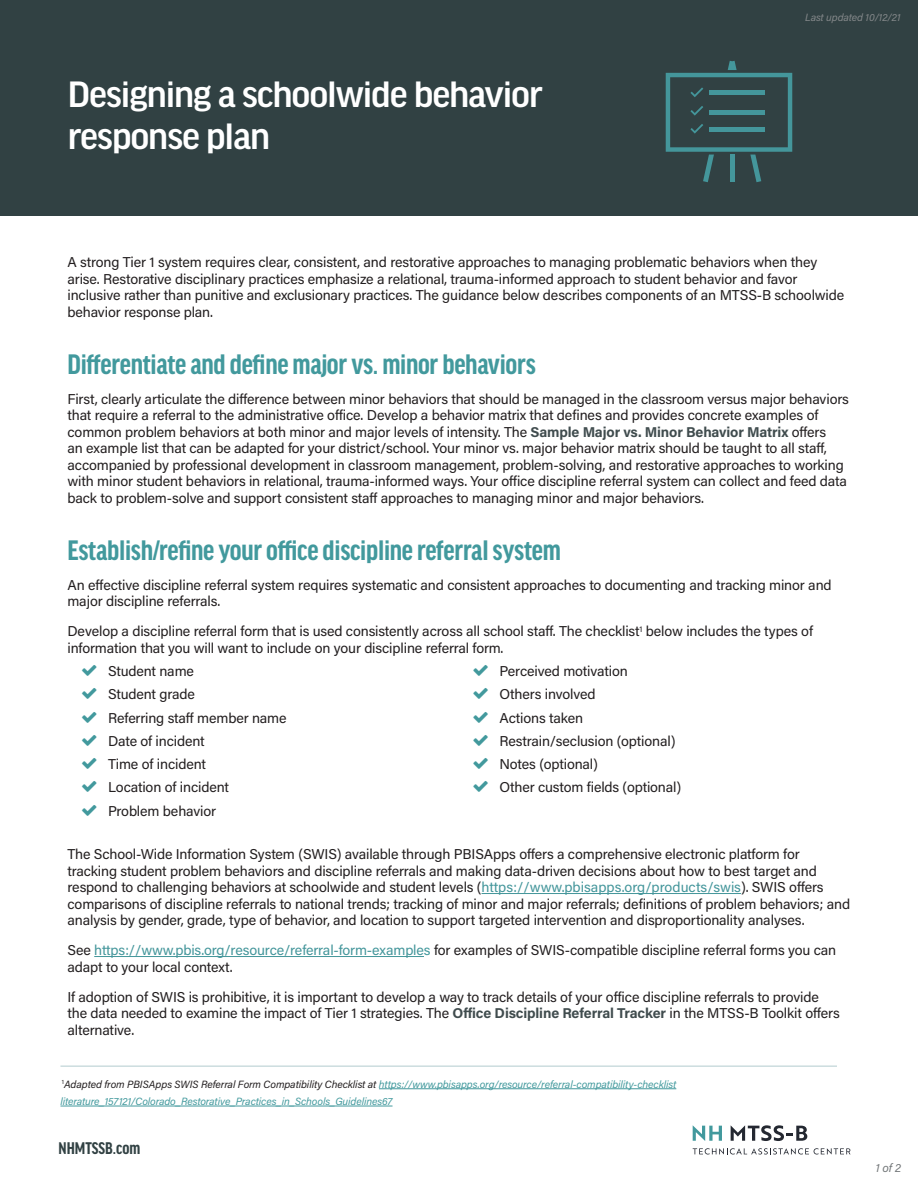
<style>
.page{position:relative;width:918px;height:1188px;background:#fff}
.page>*{position:absolute;margin:0;border:0;box-sizing:border-box;transform-origin:0 0}
.t1{font:500 39px/42px "Good Headline Pro";letter-spacing:-.03em;color:#fff}
.headers{font:700 condensed 30px "Good Headline Pro";letter-spacing:-.01em;color:#42999d}
.t2{font:700 condensed 18px "Good Headline Pro";color:#314143}
.MAIN{font:14.25px/16.5px "Acumin Pro";letter-spacing:-.01em;color:#231f20}
.headers-2{font:14.25px/16.5px "Acumin Pro";letter-spacing:-.01em;color:#231f20}
.t3{font:italic 12px "Acumin Pro";color:#727678}
.body{font:italic 10.5px "Acumin Pro";letter-spacing:-.01em;color:#42999d}
.MAIN-2{font:italic 10.5px "Acumin Pro";letter-spacing:-.01em;color:#838789}
.s1{font-weight:700;color:#404c4e}
.s2{color:#44969b}
.s3{color:#42999d}
.s4{color:#231f20}
</style>
<div class="page">
<svg style="left:693px;top:1125px;width:29px;height:16px"></svg>
<svg style="left:731px;top:1125px;width:76px;height:16px"></svg>
<svg style="left:693px;top:1148px;width:158px;height:7px"></svg>
<div style="left:0;top:0;width:918px;height:216px;background:#314143"></div>
<hr style="left:482px;top:893px;width:259px;height:1px;background:#44969b">
<hr style="left:94px;top:956px;width:330px;height:1px;background:#44969b">
<svg style="left:666px;top:61px;width:126px;height:121px;background:#345254"></svg>
<hr style="left:379px;top:1089px;width:297px;height:1px;background:#42999d">
<hr style="left:60px;top:1106px;width:333px;height:1px;background:#42999d">
<hr style="left:60px;top:1066px;width:777px;height:1px;background:#b2cbcf">
<p class="t1" style="left:68px;top:75px;width:477px">Designing a schoolwide behavior response plan</p>
<p class="MAIN-2" style="left:805px;top:10px;width:97px">Last updated 10/12/21</p>
<p class="MAIN" style="left:68px;top:254px;width:778px">A strong Tier 1 system requires clear, consistent, and restorative approaches to managing problematic behaviors when they arise. Restorative disciplinary practices emphasize a relational, trauma-informed approach to student behavior and favor inclusive rather than punitive and exclusionary practices. The guidance below describes components of an MTSS-B schoolwide behavior response plan.</p>
<p class="headers" style="left:68px;top:350px;width:470px">Differentiate and define major vs. minor behaviors</p>
<p class="MAIN" style="left:68px;top:390px;width:783px">First, clearly articulate the difference between minor behaviors that should be managed in the classroom versus major behaviors that require a referral to the administrative office. Develop a behavior matrix that defines and provides concrete examples of common problem behaviors at both minor and major levels of intensity. The <span class="s1">Sample Major vs. Minor Behavior Matrix</span> offers<br>an example list that can be adapted for your district/school. Your minor vs. major behavior matrix should be taught to all staff, accompanied by professional development in classroom management, problem-solving, and restorative approaches to working with minor student behaviors in relational, trauma-informed ways. Your office discipline referral system can collect and feed data back to problem-solve and support consistent staff approaches to managing minor and major behaviors.</p>
<p class="headers" style="left:68px;top:536px;width:495px">Establish/refine your office discipline referral system</p>
<p class="MAIN" style="left:68px;top:576px;width:766px">An effective discipline referral system requires systematic and consistent approaches to documenting and tracking minor and major discipline referrals.</p>
<p class="MAIN" style="left:68px;top:623px;width:747px">Develop a discipline referral form that is used consistently across all school staff. The checklist<sup>1</sup> below includes the types of information that you will want to include on your discipline referral form.</p>
<p class="MAIN" style="left:108px;top:662px;width:88px">Student name</p>
<p class="MAIN" style="left:108px;top:686px;width:88px">Student grade</p>
<p class="MAIN" style="left:108px;top:709px;width:180px">Referring staff member name</p>
<p class="MAIN" style="left:108px;top:732px;width:98px">Date of incident</p>
<p class="MAIN" style="left:108px;top:755px;width:100px">Time of incident</p>
<p class="MAIN" style="left:108px;top:779px;width:123px">Location of incident</p>
<p class="MAIN" style="left:108px;top:802px;width:110px">Problem behavior</p>
<p class="MAIN" style="left:500px;top:662px;width:130px">Perceived motivation</p>
<p class="MAIN" style="left:500px;top:686px;width:98px">Others involved</p>
<p class="MAIN" style="left:500px;top:709px;width:85px">Actions taken</p>
<p class="MAIN" style="left:500px;top:732px;width:177px">Restrain/seclusion (optional)</p>
<p class="MAIN" style="left:500px;top:755px;width:100px">Notes (optional)</p>
<p class="MAIN" style="left:500px;top:779px;width:183px">Other custom fields (optional)</p>
<p class="headers-2" style="left:68px;top:845px;width:784px">The School-Wide Information System (SWIS) available through PBISApps offers a comprehensive electronic platform for tracking student problem behaviors and discipline referrals and making data-driven decisions about how to best target and respond to challenging behaviors at schoolwide and student levels (<span class="s2">https://www.pbisapps.org/products/swis</span>). SWIS offers comparisons of discipline referrals to national trends; tracking of minor and major referrals; definitions of problem behaviors; and analysis by gender, grade, type of behavior, and location to support targeted intervention and disproportionality analyses.</p>
<p class="MAIN" style="left:68px;top:941px;width:770px">See <span class="s2">https://www.pbis.org/resource/referral-form-example</span><span class="s3">s</span> for examples of SWIS-compatible discipline referral forms you can adapt to your local context.</p>
<p class="MAIN" style="left:68px;top:988px;width:774px">If adoption of SWIS is prohibitive, it is important to develop a way to track details of your office discipline referrals to provide the data needed to examine the impact of Tier 1 strategies. The <span class="s1">Office Discipline Referral Tracker</span> in the MTSS-B Toolkit offers alternative.</p>
<p class="body" style="left:62px;top:1077px;width:616px"><sup>1</sup><span class="s4">Adapted from PBISApps SWIS Referral Form Compatibility Checklist at</span> https://www.pbisapps.org/resource/referral-compatibility-checklist</p>
<p class="body" style="left:60px;top:1094px;width:334px">literature_157121/Colorado_Restorative_Practices_in_Schools_Guidelines67</p>
<p class="t2" style="left:58px;top:1140px;width:83px">NHMTSSB.com</p>
<p class="t3" style="left:876px;top:1159px;width:27px">1 of 2</p>
</div>
